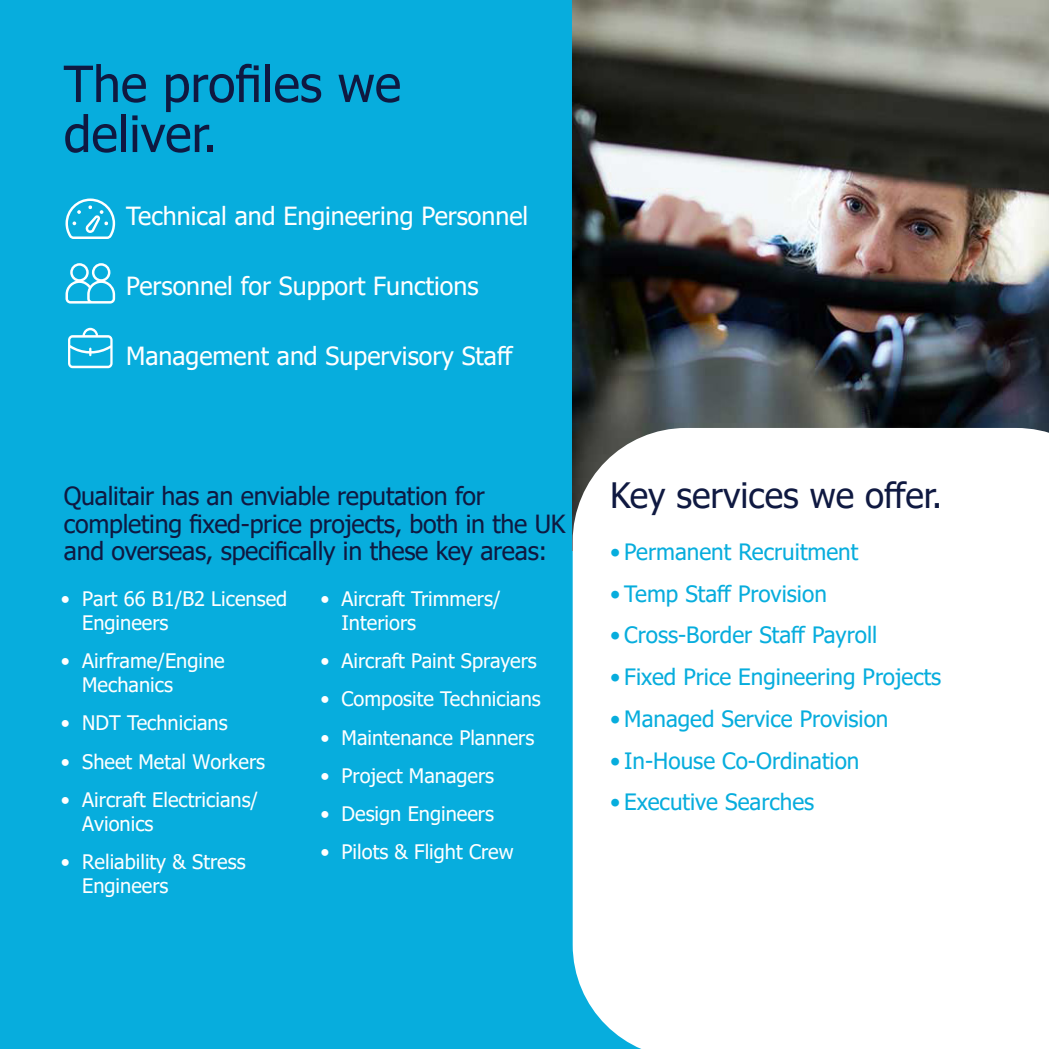
<style>
.page{position:relative;width:1049px;height:1049px;background:#07addd}
.page>*{position:absolute;margin:0;border:0;box-sizing:border-box;transform-origin:0 0}
.t1{font:50px/50px "Tahoma";color:#0f1941}
.t2{font:35px "Tahoma";color:#0f1941}
.t3{font:25px/27.5px "Tahoma";letter-spacing:-.01em;color:#0f1941}
.t4{font:25px "Tahoma";color:#fff}
.t5{font:22.5px "Tahoma";color:#07addd}
.t6{font:20px/24px "Tahoma";color:#fff}
</style>
<div class="page">
<img style="left:573px;top:0;width:476px;height:428px">
<div style="left:573px;top:428px;width:476px;height:621px;background:#fff"></div>
<svg style="left:66px;top:263px;width:49px;height:41px"></svg>
<svg style="left:68px;top:328px;width:45px;height:40px"></svg>
<svg style="left:65px;top:198px;width:50px;height:41px"></svg>
<p class="t1" style="left:64px;top:62px;width:339px">The profiles we deliver.</p>
<p class="t4" style="left:126px;top:199px;width:404px">Technical and Engineering Personnel</p>
<p class="t4" style="left:126px;top:269px;width:354px">Personnel for Support Functions</p>
<p class="t4" style="left:126px;top:339px;width:389px">Management and Supervisory Staff</p>
<p class="t3" style="left:64px;top:484px;width:503px">Qualitair has an enviable reputation for completing fixed-price projects, both in the UK and overseas, specifically in these key areas:</p>
<p class="t6" style="left:82px;top:588px;width:207px;text-indent:-21px">• Part 66 B1/B2 Licensed<br>Engineers</p>
<p class="t6" style="left:82px;top:650px;width:144px;text-indent:-21px">• Airframe/Engine<br>Mechanics</p>
<p class="t6" style="left:61px;top:712px;width:168px">• NDT Technicians</p>
<p class="t6" style="left:61px;top:750px;width:206px">• Sheet Metal Workers</p>
<p class="t6" style="left:82px;top:789px;width:178px;text-indent:-21px">• Aircraft Electricians/<br>Avionics</p>
<p class="t6" style="left:82px;top:851px;width:165px;text-indent:-21px">• Reliability &amp; Stress<br>Engineers</p>
<p class="t6" style="left:342px;top:588px;width:161px;text-indent:-21px">• Aircraft Trimmers/<br>Interiors</p>
<p class="t6" style="left:320px;top:650px;width:218px">• Aircraft Paint Sprayers</p>
<p class="t6" style="left:320px;top:688px;width:222px">• Composite Technicians</p>
<p class="t6" style="left:320px;top:726px;width:215px">• Maintenance Planners</p>
<p class="t6" style="left:320px;top:765px;width:175px">• Project Managers</p>
<p class="t6" style="left:320px;top:803px;width:175px">• Design Engineers</p>
<p class="t6" style="left:320px;top:841px;width:195px">• Pilots &amp; Flight Crew</p>
<p class="t2" style="left:610px;top:472px;width:334px">Key services we offer.</p>
<p class="t5" style="left:610px;top:537px;width:250px">• Permanent Recruitment</p>
<p class="t5" style="left:610px;top:578px;width:218px">• Temp Staff Provision</p>
<p class="t5" style="left:610px;top:620px;width:269px">• Cross-Border Staff Payroll</p>
<p class="t5" style="left:610px;top:662px;width:333px">• Fixed Price Engineering Projects</p>
<p class="t5" style="left:610px;top:703px;width:280px">• Managed Service Provision</p>
<p class="t5" style="left:610px;top:745px;width:251px">• In-House Co-Ordination</p>
<p class="t5" style="left:610px;top:787px;width:206px">• Executive Searches</p>
</div>
